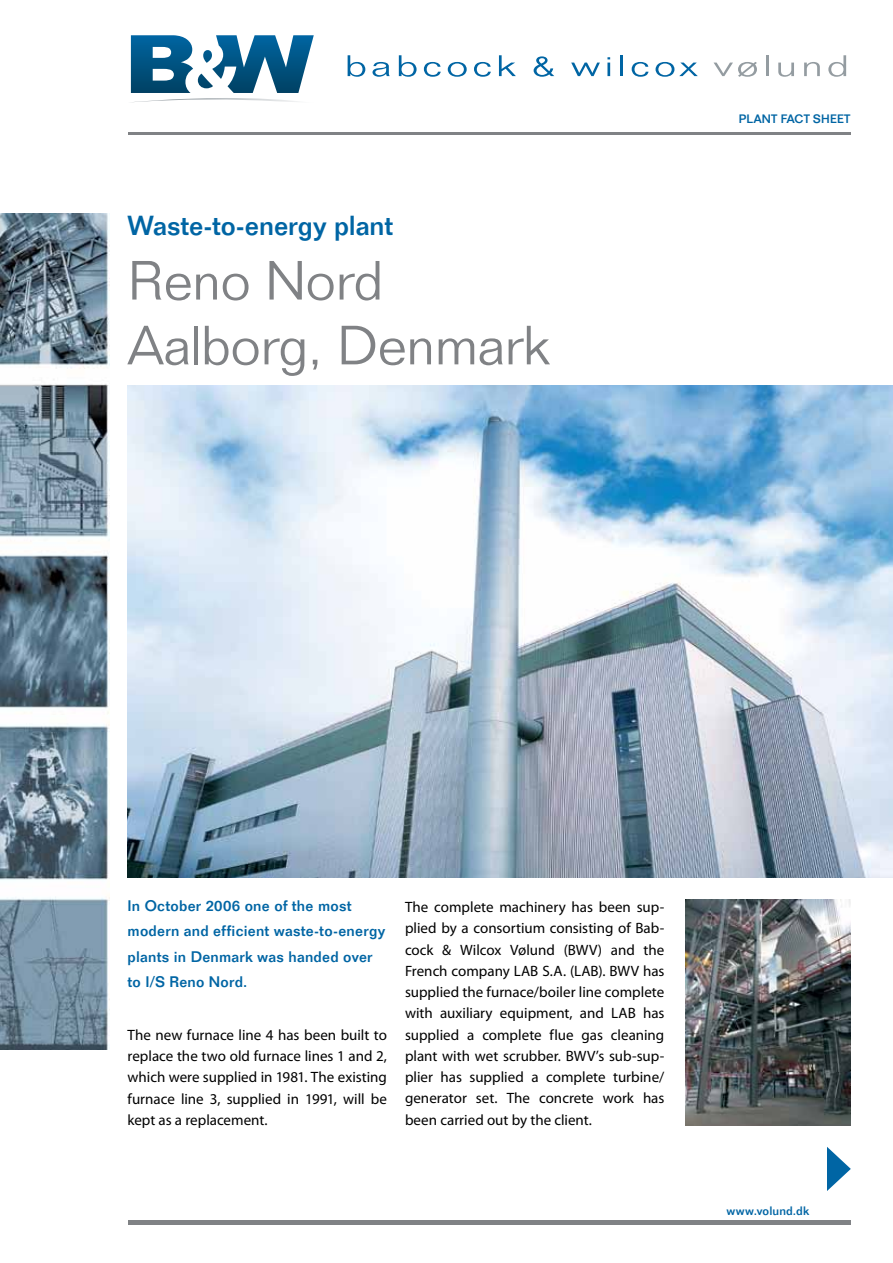
<style>
.page{position:relative;width:893px;height:1263px;background:#fff}
.page>*{position:absolute;margin:0;border:0;box-sizing:border-box;transform-origin:0 0}
.t1{font:300 54px/64.8px "Folio";color:#808285}
.t2{font:500 27px "Folio";letter-spacing:-.005em;color:#0065a4}
.t3{font:15px/21.3px "Myriad Pro";color:#000;text-align:justify}
.t4{font:500 15px/25.5px "Folio";letter-spacing:.015em;color:#0065a4}
.t5{font:500 12px "Folio";letter-spacing:.015em;color:#0065a4}
</style>
<div class="page">
<svg style="left:130px;top:35px;width:184px;height:68px"></svg>
<svg style="left:348px;top:55px;width:17px;height:22px"></svg>
<svg style="left:372px;top:62px;width:18px;height:15px"></svg>
<svg style="left:399px;top:55px;width:18px;height:22px"></svg>
<svg style="left:424px;top:62px;width:17px;height:15px"></svg>
<svg style="left:448px;top:62px;width:19px;height:15px"></svg>
<svg style="left:474px;top:62px;width:17px;height:15px"></svg>
<svg style="left:499px;top:55px;width:17px;height:21px"></svg>
<svg style="left:534px;top:56px;width:20px;height:21px"></svg>
<svg style="left:571px;top:63px;width:29px;height:13px"></svg>
<svg style="left:607px;top:57px;width:3px;height:19px"></svg>
<hr style="left:620px;top:55px;width:3px;height:21px;background:#0065a4">
<svg style="left:632px;top:62px;width:16px;height:15px"></svg>
<svg style="left:656px;top:62px;width:42px;height:15px"></svg>
<svg style="left:713px;top:62px;width:44px;height:15px"></svg>
<hr style="left:766px;top:55px;width:2px;height:21px;background:#949ca1">
<svg style="left:778px;top:63px;width:16px;height:14px"></svg>
<svg style="left:804px;top:62px;width:16px;height:14px"></svg>
<svg style="left:828px;top:55px;width:18px;height:22px"></svg>
<hr style="left:128px;top:132px;width:722px;height:3px;background:#808285">
<div style="left:128px;top:1220px;width:722px;height:5px;background:#808285"></div>
<img style="left:0;top:214px;width:110px;height:835px">
<svg style="left:827px;top:1147px;width:24px;height:44px"></svg>
<img style="left:686px;top:899px;width:164px;height:226px">
<img style="left:128px;top:385px;width:765px;height:493px">
<h2 class="t2" style="left:128px;top:209px;width:267px">Waste-to-energy plant</h2>
<h1 class="t1" style="left:128px;top:248px;width:424px">Reno Nord<br>Aalborg, Denmark</h1>
<p class="t5" style="left:739px;top:112px;width:113px">PLANT FACT SHEET</p>
<p class="t4" style="left:128px;top:892px;width:259px">In October 2006 one of the most modern and efficient waste-to-energy plants in Denmark was handed over to I/S Reno Nord.</p>
<p class="t3" style="left:128px;top:1024px;width:261px">The new furnace line 4 has been built to replace the two old furnace lines 1 and 2, which were supplied in 1981. The existing furnace line 3, supplied in 1991, will be kept as a replacement.</p>
<p class="t3" style="left:405px;top:896px;width:261px">The complete machinery has been sup&shy;plied by a consortium consisting of Bab&shy;cock &amp; Wilcox Vølund (BWV) and the French company LAB S.A. (LAB). BWV has supplied the furnace/boiler line complete with auxiliary equipment, and LAB has supplied a complete flue gas cleaning plant with wet scrubber. BWV’s sub-sup&shy;plier has supplied a complete turbine/ generator set. The concrete work has been carried out by the client.</p>
<p class="t5" style="left:726px;top:1203px;width:84px">www.volund.dk</p>
</div>
